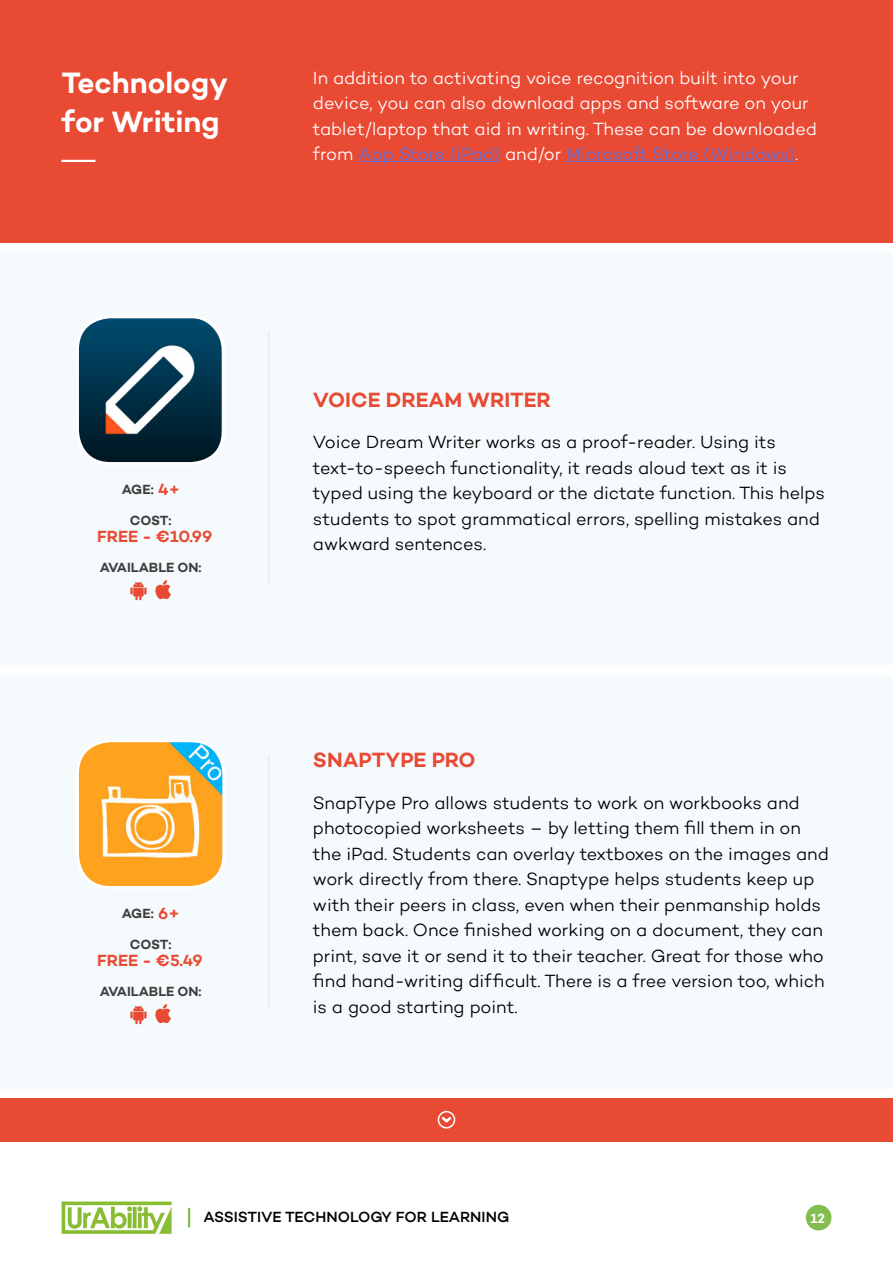
<style>
.page{position:relative;width:893px;height:1263px;background:#fff}
.page>*{position:absolute;margin:0;border:0;box-sizing:border-box;transform-origin:0 0}
.t1{font:600 30px/39px "Campton";color:#fff}
.t2{font:600 21px "Campton";color:#e84a34}
.t3{font:300 18px/25.5px "Campton";letter-spacing:-.005em;color:#000}
.t4{font:300 18px/25.5px "Campton";letter-spacing:-.005em;color:#fff}
.t5{font:600 16.5px "Campton";color:#e84a34}
.t6{font:500 15px "Campton";color:#000}
.t7{font:600 13.5px "Campton";color:#3c3c3b}
.t8{font:600 13.5px "Campton";color:#fff}
.s1{color:#6372db}
.s2{font-size:16.5px;color:#e84a34}
</style>
<div class="page">
<img style="left:61px;top:1201px;width:111px;height:33px">
<svg style="left:188px;top:1208px;width:2px;height:19px"></svg>
<div style="left:806px;top:1205px;width:25px;height:25px;background:#84bd4f;border-radius:50%"></div>
<div style="left:0;top:0;width:893px;height:243px;background:#e84a34"></div>
<div style="left:0;top:251px;width:893px;height:413px;background:#f5fbfd"></div>
<div style="left:0;top:675px;width:893px;height:413px;background:#f5fbfd"></div>
<hr style="left:358px;top:161px;width:142px;height:1px;background:#6372db">
<hr style="left:566px;top:161px;width:229px;height:1px;background:#6372db">
<hr style="left:62px;top:160px;width:33px;height:2px;background:#fff">
<hr style="left:268px;top:332px;width:2px;height:251px;background:#ededed">
<hr style="left:268px;top:756px;width:2px;height:251px;background:#ededed">
<img style="left:80px;top:319px;width:141px;height:142px">
<div style="left:76px;top:315px;width:149px;height:150px;border:3px solid #fff;border-radius:33px"></div>
<img style="left:80px;top:743px;width:141px;height:142px">
<div style="left:76px;top:739px;width:149px;height:150px;border:3px solid #fff;border-radius:33px"></div>
<svg style="left:155px;top:580px;width:16px;height:19px"></svg>
<svg style="left:130px;top:581px;width:17px;height:19px"></svg>
<svg style="left:155px;top:1004px;width:16px;height:19px"></svg>
<svg style="left:130px;top:1005px;width:17px;height:19px"></svg>
<div style="left:0;top:1098px;width:893px;height:44px;background:#e84a34"></div>
<svg style="left:441px;top:1117px;width:11px;height:6px"></svg>
<div style="left:438px;top:1111px;width:17px;height:17px;border:2px solid #fff;border-radius:50%"></div>
<h1 class="t1" style="left:62px;top:63px;width:168px">Technology for Writing</h1>
<p class="t4" style="left:313px;top:64px;width:505px">In addition to activating voice recognition built into your device, you can also download apps and software on your tablet/laptop that aid in writing. These can be downloaded from <span class="s1">App Store (iPad)</span> and/or <span class="s1">Microsoft Store (Windows)</span>.</p>
<p class="t7" style="left:122px;top:481px;width:60px">AGE: <span class="s2">4+</span></p>
<p class="t7" style="left:130px;top:511px;width:43px">COST:</p>
<p class="t5" style="left:97px;top:526px;width:117px">FREE - €10.99</p>
<p class="t7" style="left:100px;top:559px;width:103px">AVAILABLE ON:</p>
<p class="t7" style="left:122px;top:905px;width:59px">AGE: <span class="s2">6+</span></p>
<p class="t7" style="left:130px;top:935px;width:43px">COST:</p>
<p class="t5" style="left:97px;top:950px;width:107px">FREE - €5.49</p>
<p class="t7" style="left:100px;top:983px;width:103px">AVAILABLE ON:</p>
<p class="t2" style="left:313px;top:386px;width:240px">VOICE DREAM WRITER</p>
<p class="t3" style="left:313px;top:429px;width:513px">Voice Dream Writer works as a proof-reader. Using its text-to-speech functionality, it reads aloud text as it is typed using the keyboard or the dictate function. This helps students to spot grammatical errors, spelling mistakes and awkward sentences.</p>
<p class="t2" style="left:313px;top:746px;width:164px">SNAPTYPE PRO</p>
<p class="t3" style="left:313px;top:789px;width:517px">SnapType Pro allows students to work on workbooks and photocopied worksheets – by letting them fill them in on the iPad. Students can overlay textboxes on the images and work directly from there. Snaptype helps students keep up with their peers in class, even when their penmanship holds them back. Once finished working on a document, they can print, save it or send it to their teacher. Great for those who find hand-writing difficult. There is a free version too, which is a good starting point.</p>
<p class="t6" style="left:203px;top:1208px;width:307px">ASSISTIVE TECHNOLOGY FOR LEARNING</p>
<p class="t8" style="left:810px;top:1209px;width:16px">12</p>
</div>
